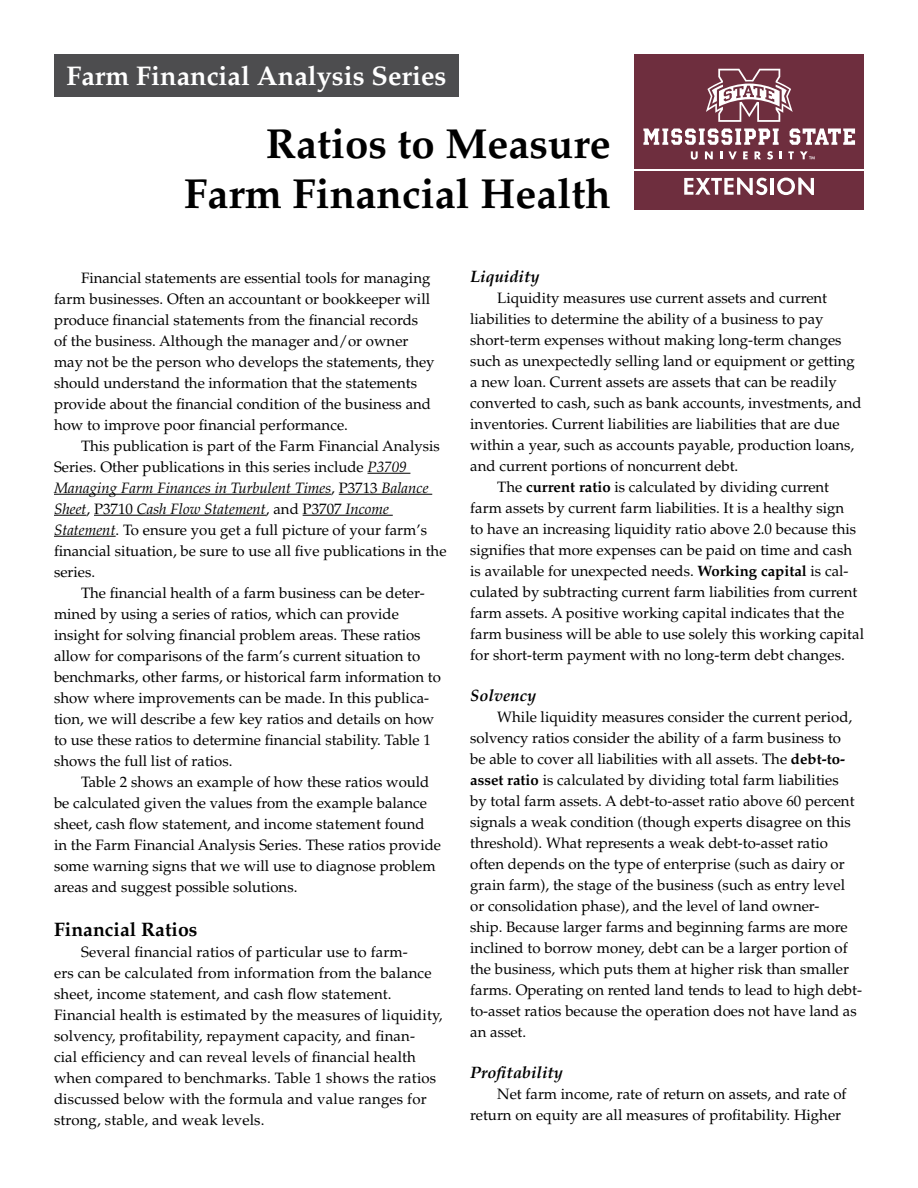
<style>
.page{position:relative;width:918px;height:1188px;background:#fff}
.page>*{position:absolute;margin:0;border:0;box-sizing:border-box;transform-origin:0 0}
.t1{font:700 42px/50.4px "Palatino LT Std";color:#000;text-align:right}
.t2{font:700 27px "Palatino LT Std";color:#fff}
.t3{font:700 19.5px "Palatino LT Std";color:#000}
.t4{font:italic 700 16.5px "Palatino LT Std";color:#000}
.paragraph{font:15px/21px "Palatino LT Std";color:#000}
.s1{font-style:italic}
.s2{font-weight:700}
</style>
<div class="page">
<hr style="left:368px;top:473px;width:42px;height:1px;background:#000">
<hr style="left:54px;top:494px;width:277px;height:1px;background:#000">
<hr style="left:339px;top:494px;width:93px;height:1px;background:#000">
<hr style="left:54px;top:515px;width:33px;height:1px;background:#000">
<hr style="left:94px;top:515px;width:172px;height:1px;background:#000">
<hr style="left:303px;top:515px;width:90px;height:1px;background:#000">
<hr style="left:54px;top:536px;width:62px;height:1px;background:#000">
<div style="left:54px;top:54px;width:405px;height:42px;background:#4d4d4f"></div>
<div style="left:634px;top:54px;width:230px;height:156px;background:#6e2e3e"></div>
<svg style="left:706px;top:69px;width:87px;height:53px"></svg>
<svg style="left:684px;top:178px;width:83px;height:17px"></svg>
<hr style="left:771px;top:178px;width:3px;height:17px;background:#fff">
<svg style="left:777px;top:178px;width:37px;height:17px"></svg>
<hr style="left:635px;top:169px;width:229px;height:1px;background:#fff">
<svg style="left:643px;top:128px;width:136px;height:17px"></svg>
<svg style="left:790px;top:128px;width:65px;height:17px"></svg>
<svg style="left:691px;top:151px;width:7px;height:9px"></svg>
<svg style="left:705px;top:151px;width:8px;height:8px"></svg>
<svg style="left:720px;top:151px;width:2px;height:8px"></svg>
<svg style="left:728px;top:151px;width:9px;height:8px"></svg>
<svg style="left:743px;top:151px;width:5px;height:8px"></svg>
<svg style="left:755px;top:151px;width:6px;height:8px"></svg>
<svg style="left:767px;top:151px;width:6px;height:9px"></svg>
<svg style="left:780px;top:151px;width:2px;height:8px"></svg>
<svg style="left:788px;top:151px;width:6px;height:8px"></svg>
<svg style="left:800px;top:151px;width:15px;height:8px"></svg>
<h1 class="t2" style="left:66px;top:60px;width:382px">Farm Financial Analysis Series</h1>
<h1 class="t1" style="left:184px;top:119px;width:428px">Ratios to Measure<br>Farm Financial Health</h1>
<p class="paragraph" style="left:54px;top:267px;width:382px;text-indent:27px">Financial statements are essential tools for managing farm businesses. Often an accountant or bookkeeper will produce financial statements from the financial records of the business. Although the manager and/or owner may not be the person who develops the statements, they should understand the information that the statements provide about the financial condition of the business and how to improve poor financial performance.</p>
<p class="paragraph" style="left:54px;top:435px;width:394px;text-indent:27px">This publication is part of the Farm Financial Analysis Series. Other publications in this series include <span class="s1">P3709<br>Managing Farm Finances in Turbulent Times</span>, P3713 <span class="s1">Balance Sheet</span>, P3710 <span class="s1">Cash Flow Statement</span>, and P3707 <span class="s1">Income Statement</span>. To ensure you get a full picture of your farm’s financial situation, be sure to use all five publications in the series.</p>
<p class="paragraph" style="left:54px;top:582px;width:389px;text-indent:27px">The financial health of a farm business can be deter&shy;mined by using a series of ratios, which can provide insight for solving financial problem areas. These ratios allow for comparisons of the farm’s current situation to benchmarks, other farms, or historical farm information to show where improvements can be made. In this publica&shy;tion, we will describe a few key ratios and details on how to use these ratios to determine financial stability. Table 1 shows the full list of ratios.</p>
<p class="paragraph" style="left:54px;top:771px;width:389px;text-indent:27px">Table 2 shows an example of how these ratios would be calculated given the values from the example balance sheet, cash flow statement, and income statement found in the Farm Financial Analysis Series. These ratios provide some warning signs that we will use to diagnose problem areas and suggest possible solutions.</p>
<h2 class="t3" style="left:54px;top:918px;width:145px">Financial Ratios</h2>
<p class="paragraph" style="left:54px;top:942px;width:390px;text-indent:27px">Several financial ratios of particular use to farm-<br>ers can be calculated from information from the balance sheet, income statement, and cash flow statement.<br>Financial health is estimated by the measures of liquidity, solvency, profitability, repayment capacity, and finan-<br>cial efficiency and can reveal levels of financial health when compared to benchmarks. Table 1 shows the ratios discussed below with the formula and value ranges for strong, stable, and weak levels.</p>
<h3 class="t4" style="left:470px;top:267px;width:71px">Liquidity</h3>
<p class="paragraph" style="left:470px;top:288px;width:393px;text-indent:27px">Liquidity measures use current assets and current liabilities to determine the ability of a business to pay short-term expenses without making long-term changes such as unexpectedly selling land or equipment or getting a new loan. Current assets are assets that can be readily converted to cash, such as bank accounts, investments, and inventories. Current liabilities are liabilities that are due within a year, such as accounts payable, production loans, and current portions of noncurrent debt.</p>
<p class="paragraph" style="left:470px;top:477px;width:395px;text-indent:27px">The <span class="s2">current ratio</span> is calculated by dividing current farm assets by current farm liabilities. It is a healthy sign<br>to have an increasing liquidity ratio above 2.0 because this signifies that more expenses can be paid on time and cash is available for unexpected needs. <span class="s2">Working capital</span> is cal&shy;culated by subtracting current farm liabilities from current farm assets. A positive working capital indicates that the farm business will be able to use solely this working capital for short-term payment with no long-term debt changes.</p>
<h3 class="t4" style="left:470px;top:686px;width:68px">Solvency</h3>
<p class="paragraph" style="left:470px;top:706px;width:393px;text-indent:27px">While liquidity measures consider the current period, solvency ratios consider the ability of a farm business to<br>be able to cover all liabilities with all assets. The <span class="s2">debt-to&shy;asset ratio</span> is calculated by dividing total farm liabilities<br>by total farm assets. A debt-to-asset ratio above 60 percent signals a weak condition (though experts disagree on this threshold). What represents a weak debt-to-asset ratio often depends on the type of enterprise (such as dairy or grain farm), the stage of the business (such as entry level or consolidation phase), and the level of land owner-<br>ship. Because larger farms and beginning farms are more inclined to borrow money, debt can be a larger portion of the business, which puts them at higher risk than smaller farms. Operating on rented land tends to lead to high debt&shy;to-asset ratios because the operation does not have land as an asset.</p>
<h3 class="t4" style="left:470px;top:1062px;width:94px">Profitability</h3>
<p class="paragraph" style="left:470px;top:1083px;width:378px;text-indent:27px">Net farm income, rate of return on assets, and rate of return on equity are all measures of profitability. Higher</p>
</div>
